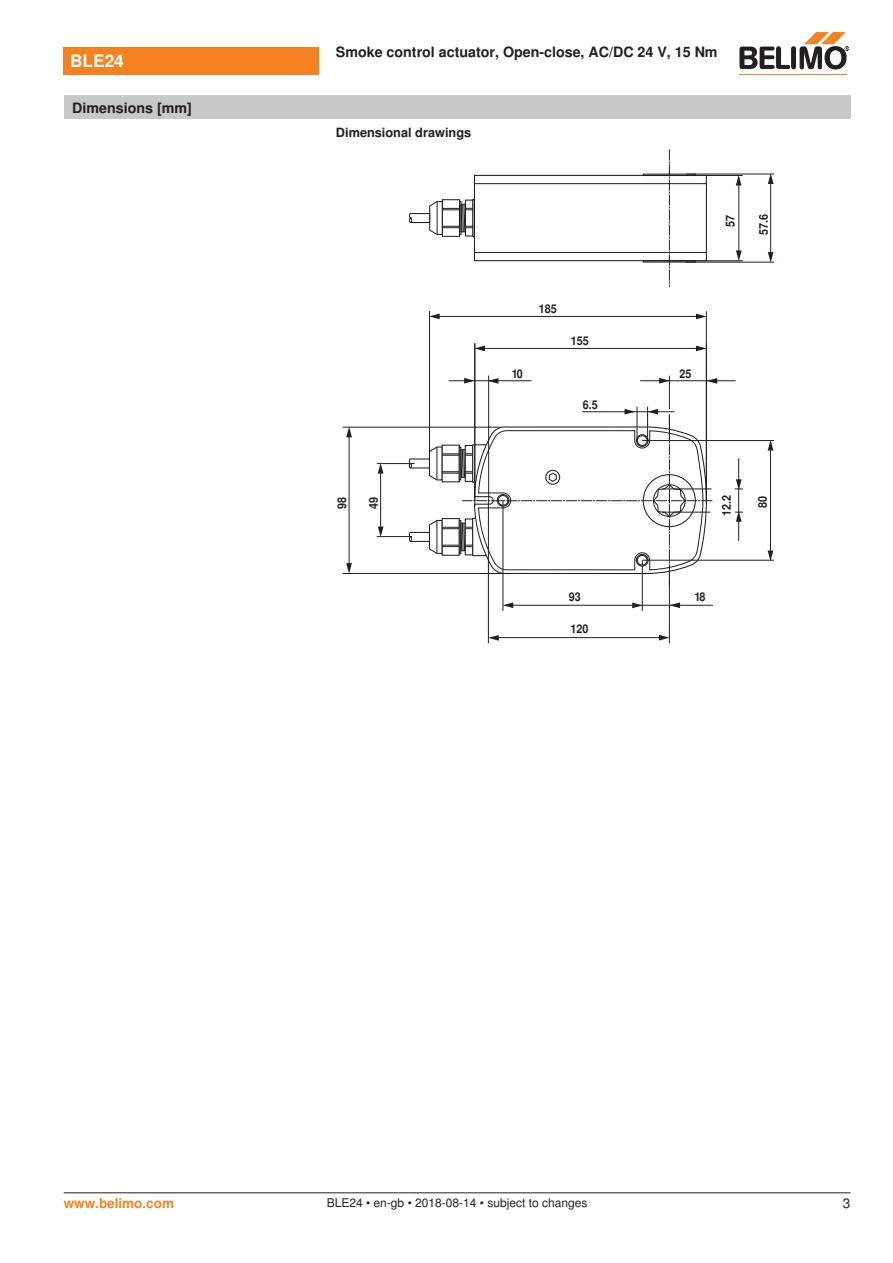
<style>
.page{position:relative;width:893px;height:1263px;background:#fff}
.page>*{position:absolute;margin:0;border:0;box-sizing:border-box;transform-origin:0 0}
.t1{font:700 17.25px "Nimbus Sans BEL";color:#fff}
.t2{font:700 14.25px "Nimbus Sans BEL";color:#231f20}
.t3{font:700 13.5px "Nimbus Sans BEL";color:#f58220}
.Rechtsbündig_Footer{font:13.5px "Nimbus Sans BEL";color:#231f20}
.t4{font:700 12.75px "Nimbus Sans BEL";color:#231f20}
.Footer_EU_center{font:12px "Nimbus Sans BEL";color:#231f20}
.t5{font:700 12px "Nimbus Sans BEL";color:#231f20;scale:.9 1}
</style>
<div class="page">
<hr style="left:770px;top:181px;width:1px;height:73px;background:#231f20">
<svg style="left:768px;top:173px;width:5px;height:11px"></svg>
<svg style="left:768px;top:252px;width:5px;height:10px"></svg>
<hr style="left:739px;top:185px;width:1px;height:67px;background:#231f20">
<svg style="left:736px;top:176px;width:5px;height:10px"></svg>
<svg style="left:736px;top:250px;width:6px;height:10px"></svg>
<hr style="left:686px;top:174px;width:88px;height:1px;background:#231f20">
<hr style="left:669px;top:175px;width:74px;height:1px;background:#231f20">
<hr style="left:685px;top:262px;width:89px;height:1px;background:#231f20">
<hr style="left:669px;top:260px;width:74px;height:1px;background:#231f20">
<svg style="left:442px;top:199px;width:18px;height:38px"></svg>
<svg style="left:472px;top:199px;width:2px;height:38px"></svg>
<svg style="left:409px;top:201px;width:64px;height:35px"></svg>
<div style="left:474px;top:175px;width:233px;height:86px;background:#fff;border:1px solid #231f20"></div>
<hr style="left:474px;top:252px;width:232px;height:1px;background:#231f20">
<hr style="left:474px;top:183px;width:232px;height:1px;background:#231f20">
<div style="left:643px;top:260px;width:53px;height:3px;border:1px solid #231f20"></div>
<div style="left:643px;top:174px;width:53px;height:2px;border:1px solid #231f20"></div>
<svg style="left:669px;top:150px;width:1px;height:137px"></svg>
<hr style="left:437px;top:316px;width:261px;height:1px;background:#231f20">
<svg style="left:430px;top:314px;width:10px;height:5px"></svg>
<svg style="left:696px;top:314px;width:10px;height:5px"></svg>
<hr style="left:706px;top:311px;width:1px;height:191px;background:#231f20">
<hr style="left:429px;top:311px;width:1px;height:150px;background:#231f20">
<hr style="left:349px;top:435px;width:1px;height:130px;background:#231f20">
<svg style="left:346px;top:428px;width:6px;height:9px"></svg>
<svg style="left:346px;top:563px;width:6px;height:10px"></svg>
<hr style="left:770px;top:448px;width:1px;height:105px;background:#231f20">
<svg style="left:768px;top:441px;width:5px;height:9px"></svg>
<svg style="left:768px;top:550px;width:5px;height:10px"></svg>
<hr style="left:513px;top:605px;width:200px;height:1px;background:#231f20">
<hr style="left:488px;top:376px;width:1px;height:124px;background:#231f20">
<hr style="left:474px;top:343px;width:1px;height:157px;background:#231f20">
<hr style="left:343px;top:427px;width:158px;height:1px;background:#231f20">
<hr style="left:343px;top:573px;width:161px;height:1px;background:#231f20">
<svg style="left:504px;top:602px;width:9px;height:6px"></svg>
<svg style="left:670px;top:602px;width:10px;height:6px"></svg>
<svg style="left:632px;top:602px;width:10px;height:6px"></svg>
<hr style="left:503px;top:500px;width:1px;height:111px;background:#231f20">
<hr style="left:642px;top:561px;width:1px;height:50px;background:#231f20">
<hr style="left:642px;top:440px;width:132px;height:1px;background:#231f20">
<hr style="left:642px;top:560px;width:132px;height:1px;background:#231f20">
<hr style="left:380px;top:472px;width:1px;height:55px;background:#231f20">
<svg style="left:378px;top:464px;width:5px;height:10px"></svg>
<svg style="left:378px;top:526px;width:5px;height:10px"></svg>
<hr style="left:377px;top:536px;width:35px;height:1px;background:#231f20">
<hr style="left:377px;top:463px;width:38px;height:1px;background:#231f20">
<hr style="left:482px;top:348px;width:216px;height:1px;background:#231f20">
<svg style="left:474px;top:346px;width:11px;height:5px"></svg>
<svg style="left:696px;top:346px;width:10px;height:5px"></svg>
<hr style="left:475px;top:343px;width:1px;height:163px;background:#231f20">
<hr style="left:494px;top:637px;width:167px;height:1px;background:#231f20">
<svg style="left:489px;top:635px;width:10px;height:6px"></svg>
<svg style="left:659px;top:635px;width:10px;height:5px"></svg>
<hr style="left:488px;top:501px;width:1px;height:142px;background:#231f20">
<hr style="left:669px;top:572px;width:1px;height:71px;background:#231f20">
<hr style="left:669px;top:376px;width:1px;height:33px;background:#231f20">
<svg style="left:408px;top:378px;width:335px;height:206px"></svg>
<hr style="left:662px;top:489px;width:49px;height:1px;background:#231f20">
<div style="left:64px;top:47px;width:255px;height:27px;background:#f58220"></div>
<hr style="left:739px;top:74px;width:107px;height:1px;background:#f58220">
<svg style="left:739px;top:32px;width:110px;height:38px"></svg>
<div style="left:64px;top:96px;width:786px;height:23px;background:#c7c8ca"></div>
<hr style="left:64px;top:1192px;width:786px;height:1px;background:#231f20">
<p class="t1" style="left:70px;top:51px;width:55px">BLE24</p>
<p class="t2" style="left:72px;top:99px;width:121px">Dimensions [mm]</p>
<p class="t2" style="left:336px;top:44px;width:383px">Smoke control actuator, Open-close, AC/DC 24 V, 15 Nm</p>
<p class="t4" style="left:336px;top:125px;width:137px">Dimensional drawings</p>
<p class="t5" style="left:539px;top:301px;width:22px">185</p>
<p class="t5" style="left:571px;top:333px;width:22px">155</p>
<p class="t5" style="left:512px;top:366px;width:14px">10</p>
<p class="t5" style="left:679px;top:366px;width:15px">25</p>
<p class="t5" style="left:583px;top:397px;width:18px">6.5</p>
<p class="t5" style="left:722px;top:227px;width:15px;rotate:-90deg">57</p>
<p class="t5" style="left:756px;top:235px;width:25px;rotate:-90deg">57.6</p>
<p class="t5" style="left:334px;top:509px;width:15px;rotate:-90deg">98</p>
<p class="t5" style="left:366px;top:509px;width:15px;rotate:-90deg">49</p>
<p class="t5" style="left:719px;top:516px;width:25px;rotate:-90deg">12.2</p>
<p class="t5" style="left:755px;top:508px;width:15px;rotate:-90deg">80</p>
<p class="t5" style="left:569px;top:589px;width:15px">93</p>
<p class="t5" style="left:694px;top:589px;width:14px">18</p>
<p class="t5" style="left:570px;top:621px;width:22px">120</p>
<p class="t3" style="left:64px;top:1195px;width:112px">www.belimo.com</p>
<p class="Footer_EU_center" style="left:327px;top:1196px;width:262px">BLE24 • en-gb • 2018-08-14 • subject to changes</p>
<p class="Rechtsbündig_Footer" style="left:843px;top:1195px;width:9px">3</p>
</div>
